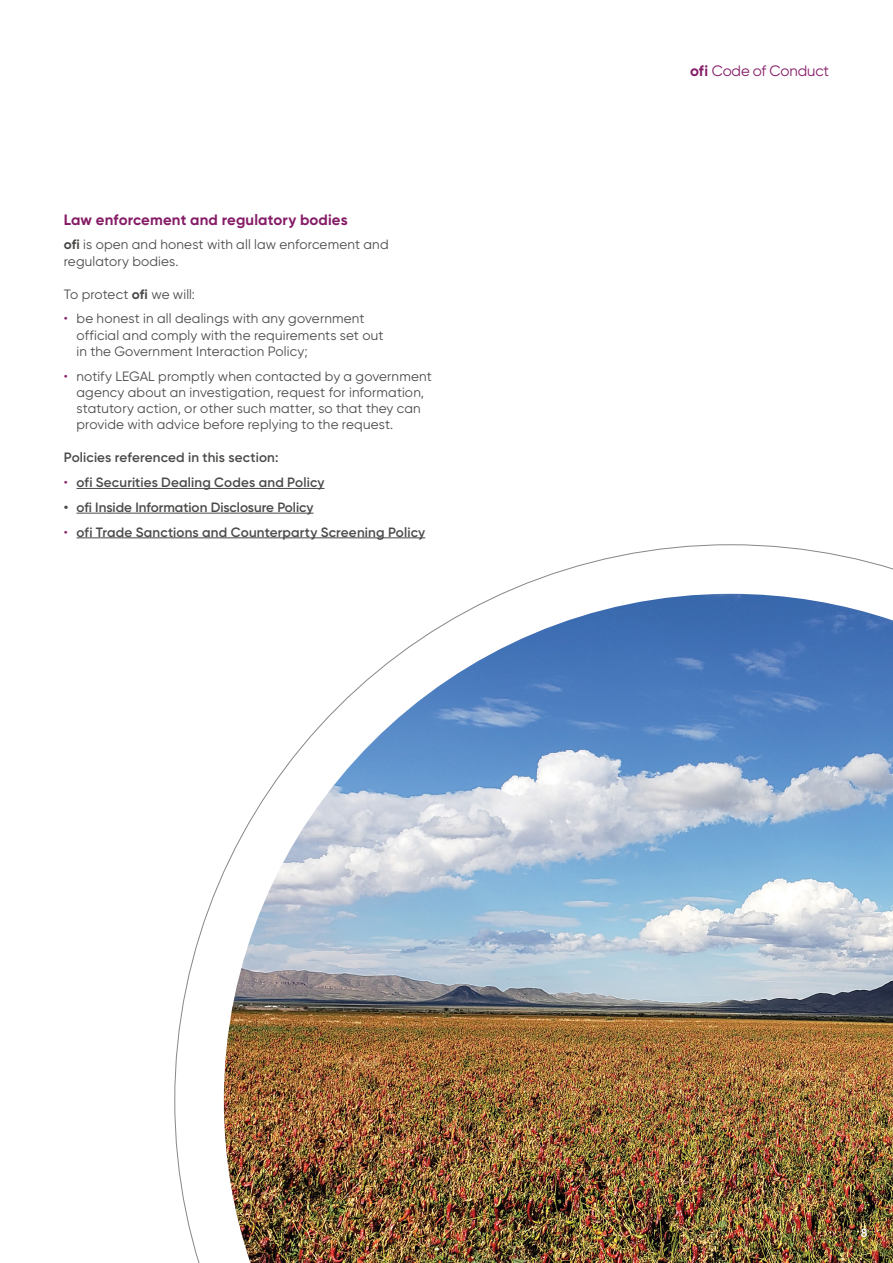
<style>
.page{position:relative;width:893px;height:1263px;background:#fff}
.page>*{position:absolute;margin:0;border:0;box-sizing:border-box;transform-origin:0 0}
.t1{font:700 15px "Gilroy";letter-spacing:.01em;color:#851c66}
.t2{font:15px "Gilroy";letter-spacing:-.01em;color:#851c66}
.t3{font:13.5px/16.2px "Gilroy";letter-spacing:.01em;color:#4a4a49}
.t4{font:600 13.5px "Gilroy";letter-spacing:.01em;color:#4a4a49}
.t5{font:600 12px "Gilroy";color:#fff}
.s1{font-weight:700}
.s2{color:#851c66}
.s3{font-weight:400;color:#851c66}
</style>
<div class="page">
<img style="left:174px;top:544px;width:719px;height:719px">
<hr style="left:77px;top:488px;width:248px;height:1px;background:#4a4a49">
<hr style="left:77px;top:513px;width:236px;height:1px;background:#4a4a49">
<hr style="left:77px;top:537px;width:348px;height:1px;background:#4a4a49">
<p class="t1" style="left:64px;top:210px;width:285px">Law enforcement and regulatory bodies</p>
<p class="t3" style="left:64px;top:236px;width:326px"><span class="s1">ofi</span> is open and honest with all law enforcement and regulatory bodies.</p>
<p class="t3" style="left:64px;top:286px;width:133px">To protect <span class="s1">ofi</span> we will:</p>
<p class="t3" style="left:77px;top:310px;width:308px;text-indent:-13px"><span class="s2">•</span> be honest in all dealings with any government official and comply with the requirements set out in the Government Interaction Policy;</p>
<p class="t3" style="left:77px;top:368px;width:357px;text-indent:-13px"><span class="s2">•</span> notify LEGAL promptly when contacted by a government agency about an investigation, request for information, statutory action, or other such matter, so that they can provide with advice before replying to the request.</p>
<p class="t4" style="left:64px;top:449px;width:216px">Policies referenced in this section:</p>
<p class="t4" style="left:64px;top:474px;width:262px"><span class="s3">•</span> ofi Securities Dealing Codes and Policy</p>
<p class="t4" style="left:64px;top:499px;width:251px">• ofi Inside Information Disclosure Policy</p>
<p class="t4" style="left:64px;top:523px;width:363px"><span class="s3">•</span> ofi Trade Sanctions and Counterparty Screening Policy</p>
<p class="t2" style="left:690px;top:61px;width:141px"><span class="s1">ofi</span> Code of Conduct</p>
<p class="t5" style="left:861px;top:1226px;width:8px">8</p>
</div>
